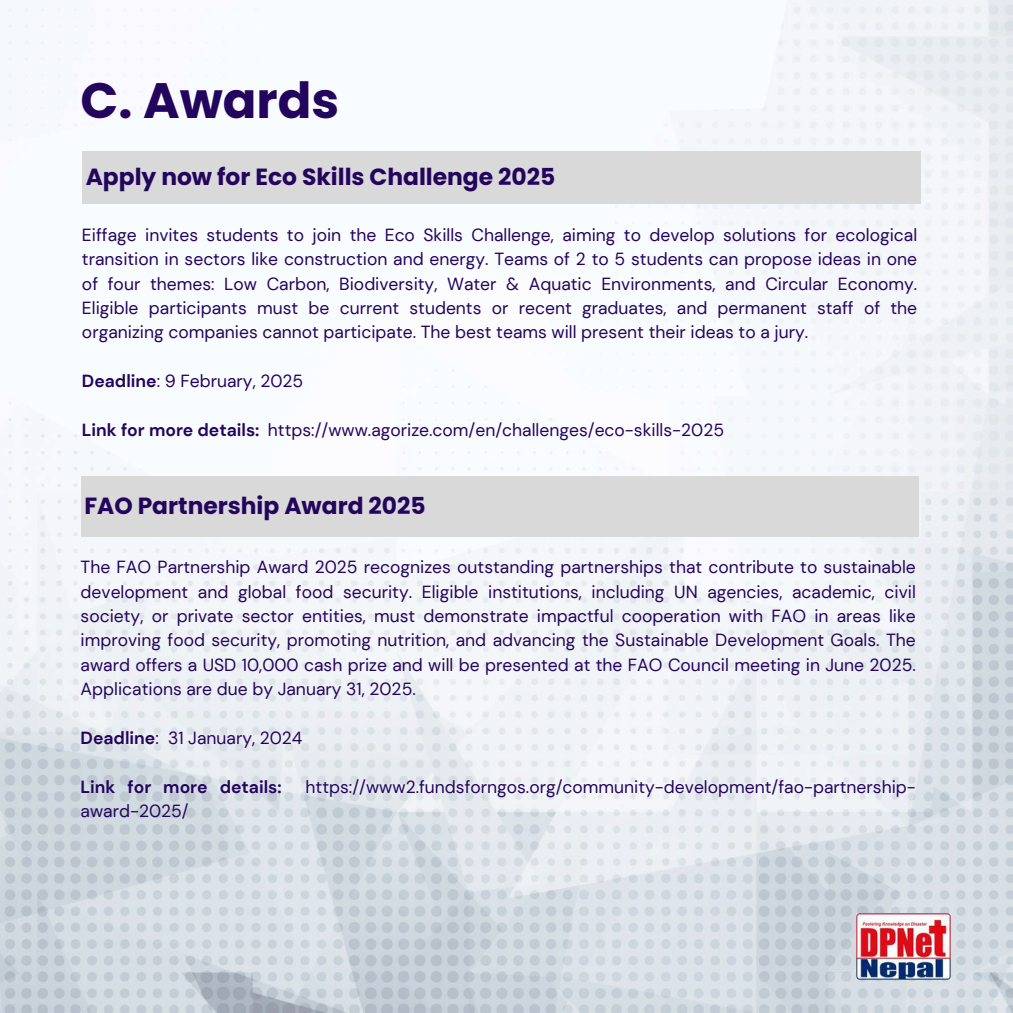
<style>
.page{position:relative;width:1013px;height:1013px;background:#fff}
.page>*{position:absolute;margin:0;border:0;box-sizing:border-box;transform-origin:0 0}
.t1{font:700 49.75px "Poppins";color:#23055d}
.t2{font:700 23.38px "Poppins";color:#23055d}
.t3{font:17.5px/24.4px "DM Sans";color:#23055d;text-align:justify}
.t4{font:700 17.5px "DM Sans";color:#23055d}
.s1{font-weight:700}
</style>
<div class="page">
<img style="left:0;top:0;width:1012px;height:1012px">
<img style="left:856px;top:913px;width:94px;height:66px">
<div style="left:82px;top:151px;width:838px;height:53px;background:#d9d9d9"></div>
<div style="left:81px;top:476px;width:837px;height:60px;background:#d9d9d9"></div>
<h1 class="t1" style="left:81px;top:66px;width:260px">C. Awards</h1>
<h2 class="t2" style="left:86px;top:161px;width:471px">Apply now for Eco Skills Challenge 2025</h2>
<p class="t3" style="left:82px;top:222px;width:836px">Eiffage invites students to join the Eco Skills Challenge, aiming to develop solutions for ecological transition in sectors like construction and energy. Teams of 2 to 5 students can propose ideas in one of four themes: Low Carbon, Biodiversity, Water &amp; Aquatic Environments, and Circular Economy.<br>Eligible participants must be current students or recent graduates, and permanent staff of the organizing companies cannot participate. The best teams will present their ideas to a jury.</p>
<p class="t3" style="left:82px;top:369px;width:223px"><span class="s1">Deadline</span>: 9 February, 2025</p>
<p class="t3" style="left:82px;top:417px;width:643px"><span class="s1">Link for more details:</span> https://www.agorize.com/en/challenges/eco-skills-2025</p>
<h2 class="t2" style="left:84px;top:489px;width:343px">FAO Partnership Award 2025</h2>
<p class="t3" style="left:81px;top:555px;width:836px">The FAO Partnership Award 2025 recognizes outstanding partnerships that contribute to sustainable development and global food security. Eligible institutions, including UN agencies, academic, civil society, or private sector entities, must demonstrate impactful cooperation with FAO in areas like improving food security, promoting nutrition, and advancing the Sustainable Development Goals. The award offers a USD 10,000 cash prize and will be presented at the FAO Council meeting in June 2025.<br>Applications are due by January 31, 2025.</p>
<p class="t3" style="left:81px;top:725px;width:223px"><span class="s1">Deadline</span>: 31 January, 2024</p>
<p class="t4" style="left:81px;top:775px;width:202px">Link for more details:</p>
<p class="t3" style="left:305px;top:774px;width:611px">https://www2.fundsforngos.org/community-development/fao-partnership-</p>
<p class="t3" style="left:81px;top:799px;width:110px">award-2025/</p>
</div>
